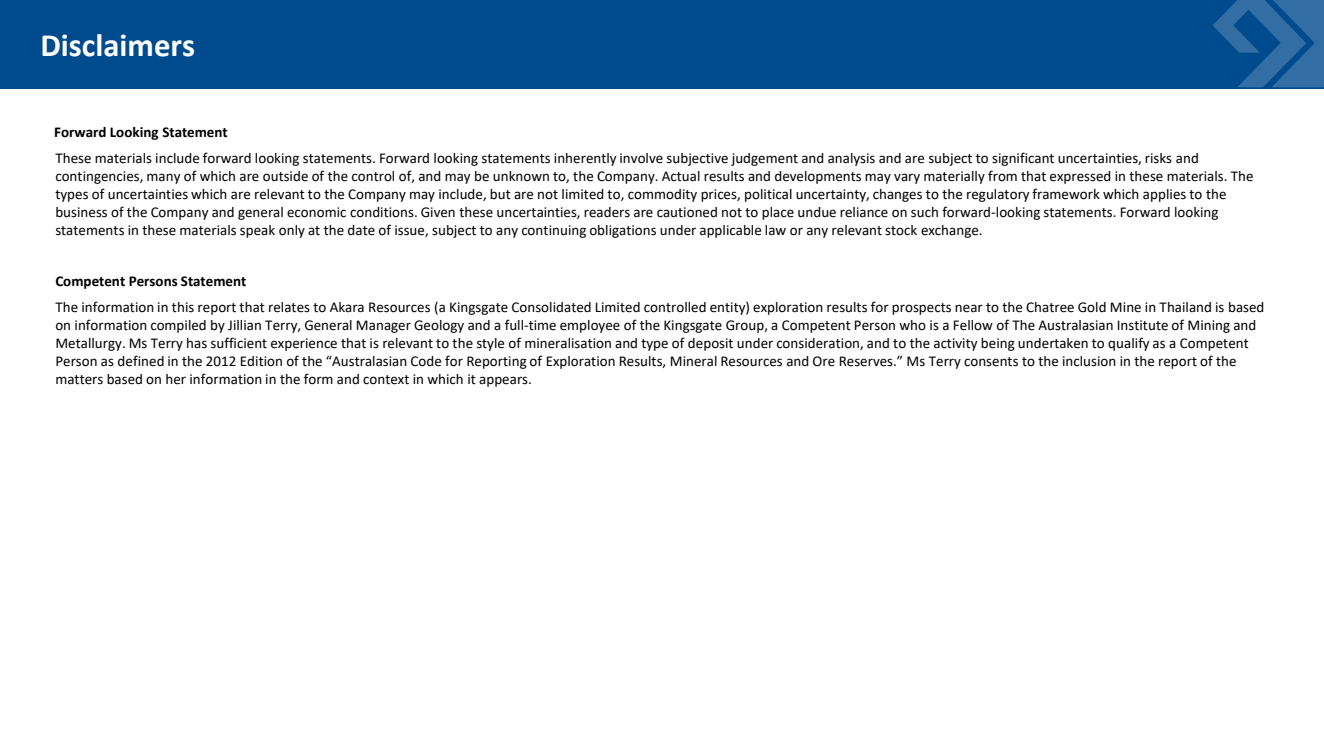
<style>
.page{position:relative;width:1324px;height:745px;background:#fff}
.page>*{position:absolute;margin:0;border:0;box-sizing:border-box;transform-origin:0 0}
.t1{font:700 32.5px "Calibri";color:#fff}
.t2{font:15px/18px "Calibri";color:#000}
.t3{font:700 15px "Calibri";color:#000}
</style>
<div class="page">
<div style="left:0;top:0;width:1323px;height:89px;background:#004b8d"></div>
<svg style="left:1213px;top:0;width:110px;height:87px"></svg>
<h2 class="t1" style="left:40px;top:22px;width:156px">Disclaimers</h2>
<p class="t3" style="left:54px;top:122px;width:175px">Forward Looking Statement</p>
<p class="t2" style="left:55px;top:148px;width:1199px">These materials include forward looking statements. Forward looking statements inherently involve subjective judgement and analysis and are subject to significant uncertainties, risks and contingencies, many of which are outside of the control of, and may be unknown to, the Company. Actual results and developments may vary materially from that expressed in these materials. The types of uncertainties which are relevant to the Company may include, but are not limited to, commodity prices, political uncertainty, changes to the regulatory framework which applies to the business of the Company and general economic conditions. Given these uncertainties, readers are cautioned not to place undue reliance on such forward-looking statements. Forward looking statements in these materials speak only at the date of issue, subject to any continuing obligations under applicable law or any relevant stock exchange.</p>
<p class="t3" style="left:55px;top:270px;width:192px">Competent Persons Statement</p>
<p class="t2" style="left:55px;top:297px;width:1210px">The information in this report that relates to Akara Resources (a Kingsgate Consolidated Limited controlled entity) exploration results for prospects near to the Chatree Gold Mine in Thailand is based on information compiled by Jillian Terry, General Manager Geology and a full-time employee of the Kingsgate Group, a Competent Person who is a Fellow of The Australasian Institute of Mining and Metallurgy. Ms Terry has sufficient experience that is relevant to the style of mineralisation and type of deposit under consideration, and to the activity being undertaken to qualify as a Competent Person as defined in the 2012 Edition of the “Australasian Code for Reporting of Exploration Results, Mineral Resources and Ore Reserves.” Ms Terry consents to the inclusion in the report of the matters based on her information in the form and context in which it appears.</p>
</div>
